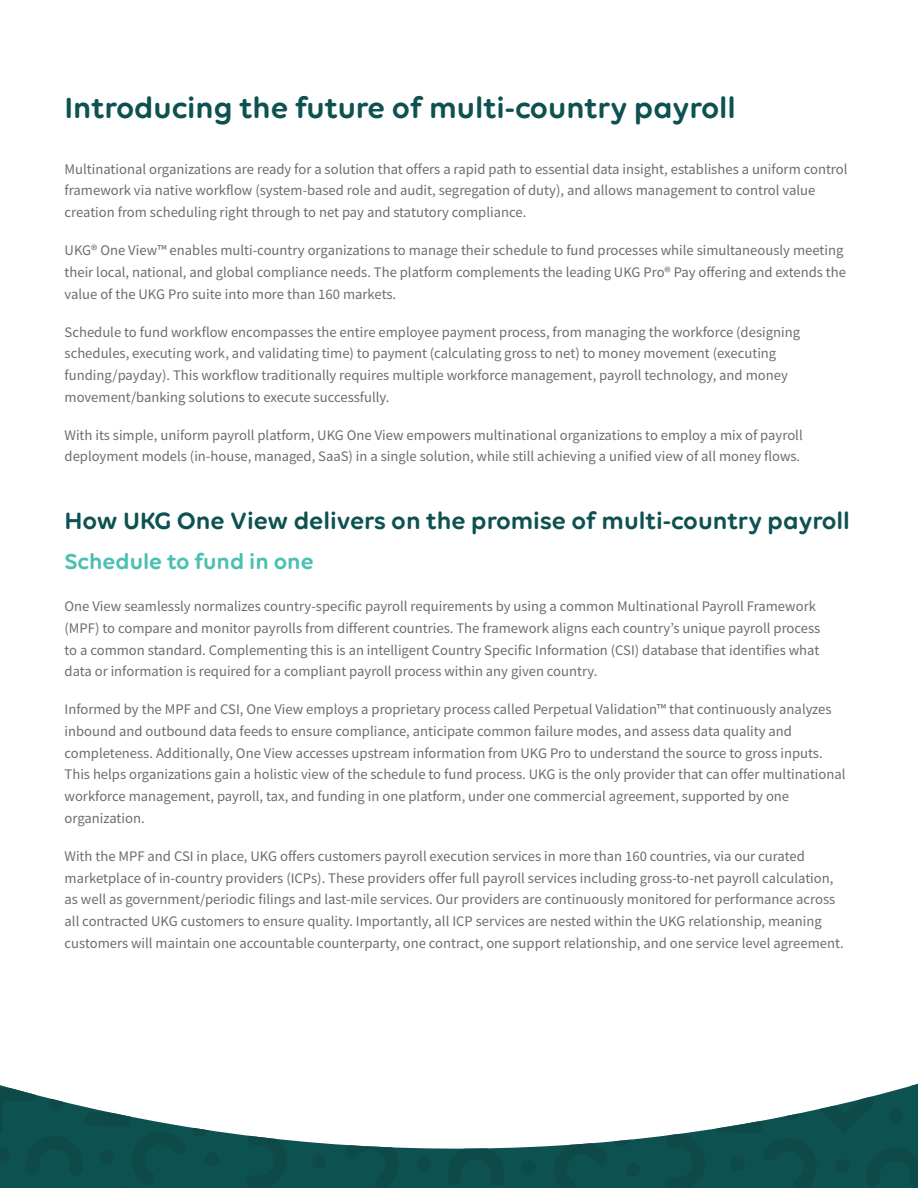
<style>
.page{position:relative;width:918px;height:1188px;background:#fff}
.page>*{position:absolute;margin:0;border:0;box-sizing:border-box;transform-origin:0 0}
.t1{font:600 31.5px "Volte Rounded";color:#0e5151}
.t2{font:600 25.5px "Volte Rounded";color:#0e5151}
.t3{font:600 23.25px "Volte Rounded";color:#49c0b2}
.t4{font:14.7px/21.8px "Source Sans Pro";color:#696d73}
</style>
<div class="page">
<svg style="left:234px;top:1128px;width:482px;height:60px;background:#336b6b"></svg>
<svg style="left:614px;top:1128px;width:40px;height:19px"></svg>
<svg style="left:247px;top:1132px;width:40px;height:56px;background:#265f5f"></svg>
<svg style="left:298px;top:1128px;width:310px;height:60px"></svg>
<div style="left:626px;top:1162px;width:14px;height:15px;background:#0e4a4a;border-radius:50%"></div>
<div style="left:521px;top:1160px;width:15px;height:14px;background:#0e4a4a;border-radius:50%"></div>
<div style="left:417px;top:1157px;width:14px;height:15px;background:#0e4a4a;border-radius:50%"></div>
<div style="left:312px;top:1155px;width:14px;height:14px;background:#0e4a4a;border-radius:50%"></div>
<div style="left:665px;top:1134px;width:41px;height:54px;background:#0e4d4d"></div>
<svg style="left:716px;top:1084px;width:202px;height:104px"></svg>
<div style="left:835px;top:1159px;width:15px;height:14px;background:#0e4a4a;border-radius:50%"></div>
<div style="left:731px;top:1157px;width:14px;height:14px;background:#0e4a4a;border-radius:50%"></div>
<div style="left:889px;top:1108px;width:14px;height:14px;background:#0e4a4a;border-radius:50%"></div>
<svg style="left:784px;top:1106px;width:15px;height:14px"></svg>
<svg style="left:0;top:1085px;width:234px;height:103px"></svg>
<div style="left:153px;top:1099px;width:15px;height:14px;background:#fff;border-radius:50%"></div>
<svg style="left:49px;top:1096px;width:14px;height:14px"></svg>
<h1 class="t1" style="left:65px;top:89px;width:673px">Introducing the future of multi-country payroll</h1>
<p class="t4" style="left:65px;top:158px;width:784px">Multinational organizations are ready for a solution that offers a rapid path to essential data insight, establishes a uniform control framework via native workflow (system-based role and audit, segregation of duty), and allows management to control value creation from scheduling right through to net pay and statutory compliance.</p>
<p class="t4" style="left:65px;top:239px;width:783px">UKG® One View™ enables multi-country organizations to manage their schedule to fund processes while simultaneously meeting their local, national, and global compliance needs. The platform complements the leading UKG Pro® Pay offering and extends the value of the UKG Pro suite into more than 160 markets.</p>
<p class="t4" style="left:65px;top:321px;width:737px">Schedule to fund workflow encompasses the entire employee payment process, from managing the workforce (designing schedules, executing work, and validating time) to payment (calculating gross to net) to money movement (executing funding/payday). This workflow traditionally requires multiple workforce management, payroll technology, and money movement/banking solutions to execute successfully.</p>
<p class="t4" style="left:65px;top:424px;width:740px">With its simple, uniform payroll platform, UKG One View empowers multinational organizations to employ a mix of payroll deployment models (in-house, managed, SaaS) in a single solution, while still achieving a unified view of all money flows.</p>
<h2 class="t2" style="left:65px;top:505px;width:787px">How UKG One View delivers on the promise of multi-country payroll</h2>
<h3 class="t3" style="left:65px;top:548px;width:251px">Schedule to fund in one</h3>
<p class="t4" style="left:65px;top:595px;width:757px">One View seamlessly normalizes country-specific payroll requirements by using a common Multinational Payroll Framework (MPF) to compare and monitor payrolls from different countries. The framework aligns each country’s unique payroll process to a common standard. Complementing this is an intelligent Country Specific Information (CSI) database that identifies what data or information is required for a compliant payroll process within any given country.</p>
<p class="t4" style="left:65px;top:698px;width:783px">Informed by the MPF and CSI, One View employs a proprietary process called Perpetual Validation™ that continuously analyzes inbound and outbound data feeds to ensure compliance, anticipate common failure modes, and assess data quality and completeness. Additionally, One View accesses upstream information from UKG Pro to understand the source to gross inputs.<br>This helps organizations gain a holistic view of the schedule to fund process. UKG is the only provider that can offer multinational workforce management, payroll, tax, and funding in one platform, under one commercial agreement, supported by one organization.</p>
<p class="t4" style="left:65px;top:845px;width:781px">With the MPF and CSI in place, UKG offers customers payroll execution services in more than 160 countries, via our curated marketplace of in-country providers (ICPs). These providers offer full payroll services including gross-to-net payroll calculation, as well as government/periodic filings and last-mile services. Our providers are continuously monitored for performance across all contracted UKG customers to ensure quality. Importantly, all ICP services are nested within the UKG relationship, meaning customers will maintain one accountable counterparty, one contract, one support relationship, and one service level agreement.</p>
</div>
